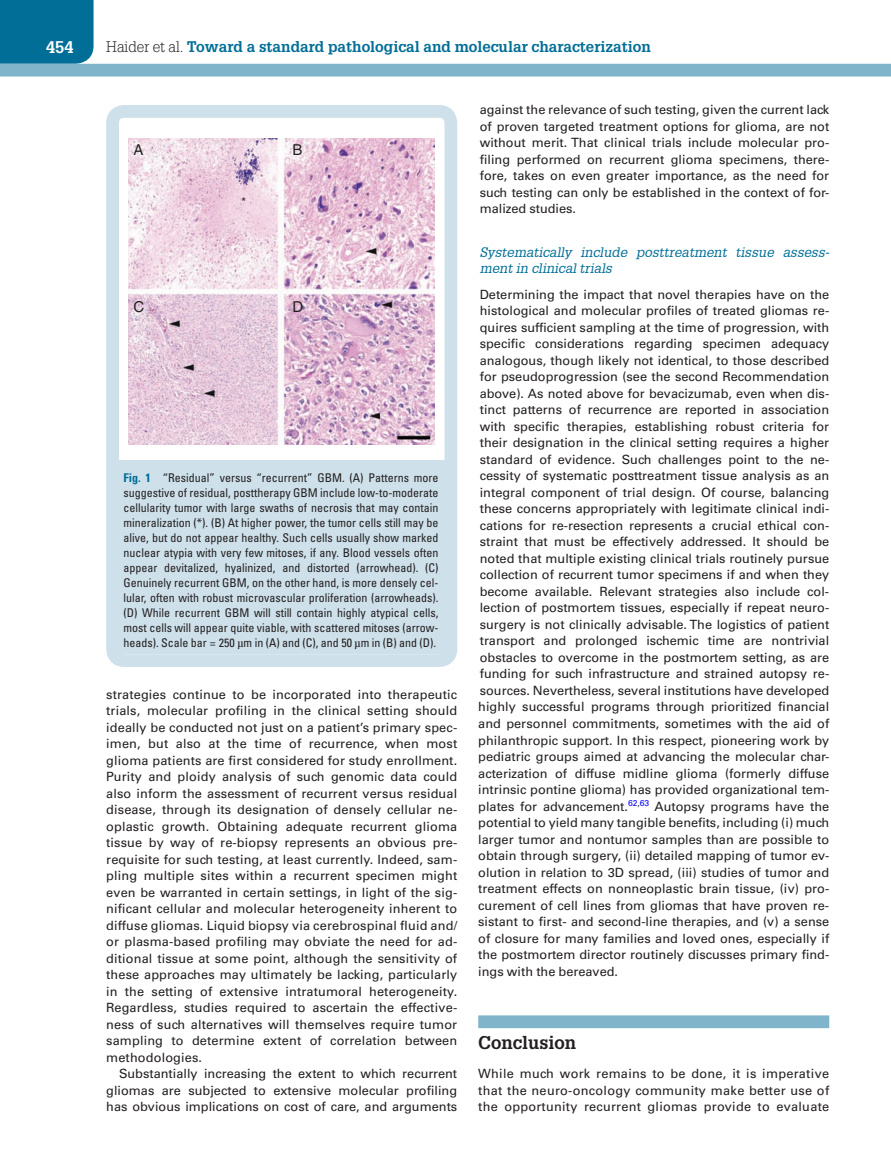
<style>
.page{position:relative;width:891px;height:1175px;background:#fff}
.page>*{position:absolute;margin:0;border:0;box-sizing:border-box;transform-origin:0 0}
.t1{font:700 18px "Glypha LT Std";color:#231f20}
.t2{font:700 16.5px "Glypha LT Std";color:#fff}
.t3{font:700 15px "Glypha LT Std";color:#006e96}
.t4{font:15px "Helvetica";color:#231f20}
.t5{font:italic 13.5px/16.5px "Glypha LT Std";color:#006e96}
.t6{font:12.75px/16.5px "Univers LT Std";color:#231f20;text-align:justify}
.t7{font:condensed 12px/15px "Univers LT Std";color:#231f20;text-align:justify}
.t8{font:12px "Helvetica";color:#231f20}
.s1{font-weight:300;color:#231f20}
.s2{font-weight:700;color:#006e96}
.s3{font-family:"Gandhari Unicode";font-stretch:normal}
</style>
<div class="page">
<div style="left:0;top:0;width:94px;height:64px;background:#006e96"></div>
<div style="left:0;top:64px;width:891px;height:12px;background:#7fb4ca"></div>
<div style="left:478px;top:1015px;width:351px;height:13px;background:#7fb4ca"></div>
<div style="left:115px;top:460px;width:334px;height:194px;background:#cee0ea"></div>
<img style="left:128px;top:139px;width:306px;height:305px">
<div style="left:106px;top:105px;width:351px;height:562px;border:13px solid #cee0ea;border-radius:12px"></div>
<p class="t2" style="left:46px;top:37px;width:29px">454</p>
<p class="t3" style="left:106px;top:37px;width:546px"><span class="s1">Haider et al.</span> Toward a standard pathological and molecular characterization</p>
<p class="t4" style="left:134px;top:141px;width:12px">A</p>
<p class="t4" style="left:293px;top:141px;width:12px">B</p>
<p class="t8" style="left:241px;top:195px;width:6px">*</p>
<p class="t4" style="left:134px;top:298px;width:12px">C</p>
<p class="t4" style="left:293px;top:298px;width:12px">D</p>
<p class="t7" style="left:124px;top:470px;width:317px"><span class="s2">Fig. 1</span> “Residual” versus “recurrent” GBM. (A) Patterns more suggestive of residual, posttherapy GBM include low-to-moderate cellularity tumor with large swaths of necrosis that may contain mineralization (*). (B) At higher power, the tumor cells still may be alive, but do not appear healthy. Such cells usually show marked nuclear atypia with very few mitoses, if any. Blood vessels often appear devitalized, hyalinized, and distorted (arrowhead). (C)<br>Genuinely recurrent GBM, on the other hand, is more densely cel&shy;lular, often with robust microvascular proliferation (arrowheads). (D) While recurrent GBM will still contain highly atypical cells, most cells will appear quite viable, with scattered mitoses (arrow&shy;heads). Scale bar = 250 <span class="s3">µ</span>m in (A) and (C), and 50 <span class="s3">µ</span>m in (B) and (D).</p>
<p class="t6" style="left:106px;top:686px;width:353px">strategies continue to be incorporated into therapeutic trials, molecular profiling in the clinical setting should ideally be conducted not just on a patient’s primary spec&shy;imen, but also at the time of recurrence, when most glioma patients are first considered for study enrollment.<br>Purity and ploidy analysis of such genomic data could also inform the assessment of recurrent versus residual disease, through its designation of densely cellular ne&shy;oplastic growth. Obtaining adequate recurrent glioma tissue by way of re-biopsy represents an obvious pre&shy;requisite for such testing, at least currently. Indeed, sam&shy;pling multiple sites within a recurrent specimen might even be warranted in certain settings, in light of the sig&shy;nificant cellular and molecular heterogeneity inherent to diffuse gliomas. Liquid biopsy via cerebrospinal fluid and/ or plasma-based profiling may obviate the need for ad&shy;ditional tissue at some point, although the sensitivity of these approaches may ultimately be lacking, particularly in the setting of extensive intratumoral heterogeneity.<br>Regardless, studies required to ascertain the effective&shy;ness of such alternatives will themselves require tumor sampling to determine extent of correlation between methodologies.</p>
<p class="t6" style="left:106px;top:1065px;width:353px;text-indent:13px">Substantially increasing the extent to which recurrent gliomas are subjected to extensive molecular profiling has obvious implications on cost of care, and arguments</p>
<p class="t6" style="left:480px;top:102px;width:351px">against the relevance of such testing, given the current lack of proven targeted treatment options for glioma, are not without merit. That clinical trials include molecular pro&shy;filing performed on recurrent glioma specimens, there&shy;fore, takes on even greater importance, as the need for such testing can only be established in the context of for&shy;malized studies.</p>
<p class="t5" style="left:480px;top:244px;width:351px">Systematically include posttreatment tissue assess&shy;ment in clinical trials</p>
<p class="t6" style="left:478px;top:286px;width:353px">Determining the impact that novel therapies have on the histological and molecular profiles of treated gliomas re&shy;quires sufficient sampling at the time of progression, with specific considerations regarding specimen adequacy analogous, though likely not identical, to those described for pseudoprogression (see the second Recommendation above). As noted above for bevacizumab, even when dis&shy;tinct patterns of recurrence are reported in association with specific therapies, establishing robust criteria for their designation in the clinical setting requires a higher standard of evidence. Such challenges point to the ne&shy;cessity of systematic posttreatment tissue analysis as an integral component of trial design. Of course, balancing these concerns appropriately with legitimate clinical indi&shy;cations for re-resection represents a crucial ethical con&shy;straint that must be effectively addressed. It should be noted that multiple existing clinical trials routinely pursue collection of recurrent tumor specimens if and when they become available. Relevant strategies also include col&shy;lection of postmortem tissues, especially if repeat neuro&shy;surgery is not clinically advisable. The logistics of patient transport and prolonged ischemic time are nontrivial obstacles to overcome in the postmortem setting, as are funding for such infrastructure and strained autopsy re&shy;sources. Nevertheless, several institutions have developed highly successful programs through prioritized financial and personnel commitments, sometimes with the aid of philanthropic support. In this respect, pioneering work by pediatric groups aimed at advancing the molecular char&shy;acterization of diffuse midline glioma (formerly diffuse intrinsic pontine glioma) has provided organizational tem&shy;plates for advancement.<sup>62</sup><sup>,</sup><sup>63</sup> Autopsy programs have the potential to yield many tangible benefits, including (i) much larger tumor and nontumor samples than are possible to obtain through surgery, (ii) detailed mapping of tumor ev&shy;olution in relation to 3D spread, (iii) studies of tumor and treatment effects on nonneoplastic brain tissue, (iv) pro&shy;curement of cell lines from gliomas that have proven re&shy;sistant to first- and second-line therapies, and (v) a sense of closure for many families and loved ones, especially if the postmortem director routinely discusses primary find&shy;ings with the bereaved.</p>
<h1 class="t1" style="left:478px;top:1031px;width:100px">Conclusion</h1>
<p class="t6" style="left:478px;top:1065px;width:353px">While much work remains to be done, it is imperative that the neuro-oncology community make better use of the opportunity recurrent gliomas provide to evaluate</p>
</div>
